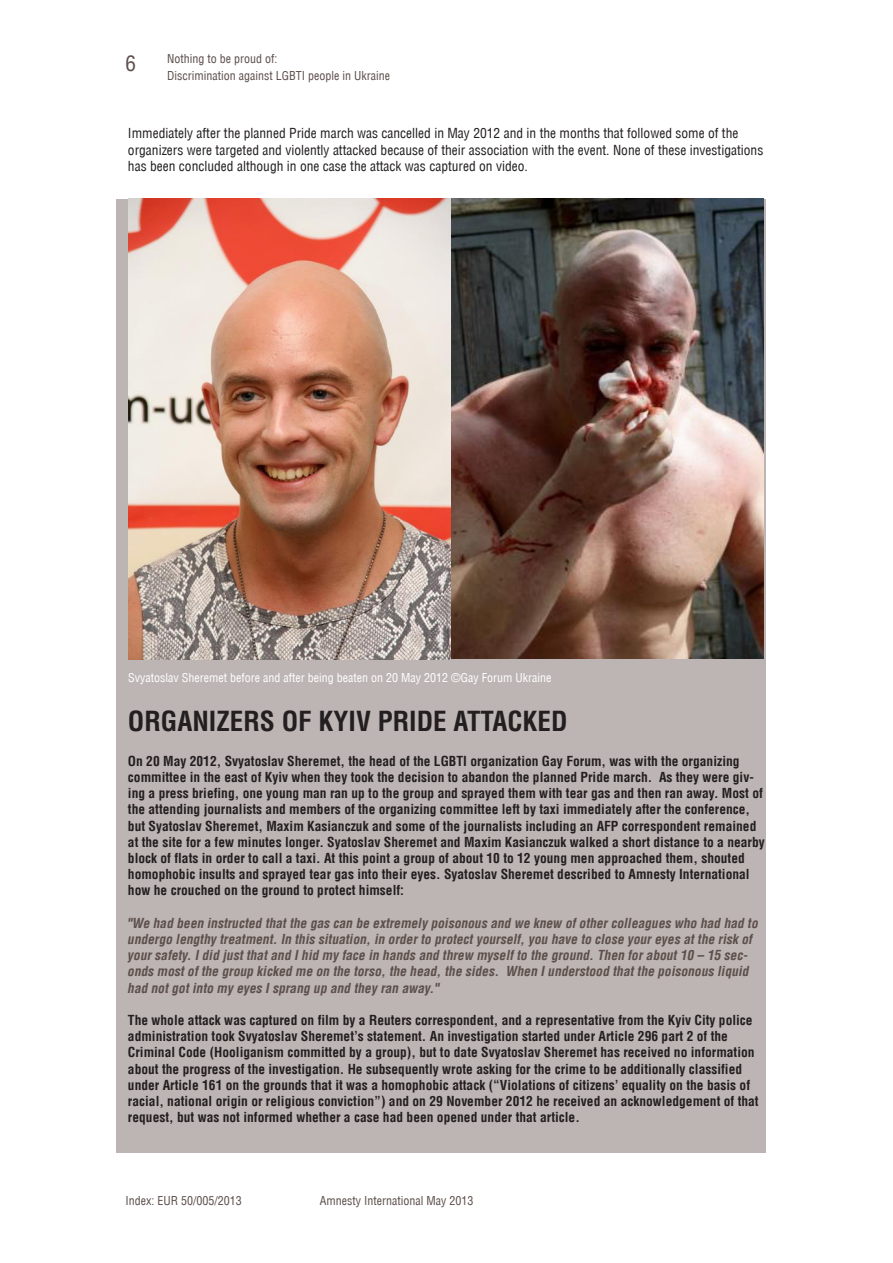
<style>
.page{position:relative;width:893px;height:1263px;background:#fff}
.page>*{position:absolute;margin:0;border:0;box-sizing:border-box;transform-origin:0 0}
.t1{font:700 27px "AG Letterica Condensed";color:#231f20}
.t2{font:21px "AG Letterica Condensed";color:#5d4f4b}
.осн{font:700 13.5px/16.2px "AG Letterica Condensed";color:#231f20}
.осн-2{font:italic 700 13.5px/16.2px "AG Letterica Condensed";color:#5d4f4b}
.осн-3{font:13.5px/16.2px "AG Letterica Condensed";color:#231f20}
.t3{font:12px/16.2px "AG Letterica Condensed";color:#5d4f4b}
.осн-4{font:12px "AG Letterica Condensed";color:#fff}
</style>
<div class="page">
<div style="left:116px;top:199px;width:649px;height:953px;background:#bdb5b3"></div>
<img style="left:128px;top:199px;width:636px;height:460px">
<h2 class="t2" style="left:125px;top:51px;width:12px">6</h2>
<p class="t3" style="left:167px;top:51px;width:224px">Nothing to be proud of:<br>Discrimination against LGBTI people in Ukraine</p>
<p class="осн-3" style="left:128px;top:125px;width:637px">Immediately after the planned Pride march was cancelled in May 2012 and in the months that followed some of the organizers were targeted and violently attacked because of their association with the event. None of these investigations has been concluded although in one case the attack was captured on video.</p>
<p class="осн-4" style="left:128px;top:671px;width:425px">Svyatoslav Sheremet before and after being beaten on 20 May 2012 ©Gay Forum Ukraine</p>
<p class="t1" style="left:128px;top:705px;width:441px">ORGANIZERS OF KYIV PRIDE ATTACKED</p>
<p class="осн" style="left:128px;top:752px;width:638px">On 20 May 2012, Svyatoslav Sheremet, the head of the LGBTI organization Gay Forum, was with the organizing committee in the east of Kyiv when they took the decision to abandon the planned Pride march. As they were giv&shy;ing a press briefing, one young man ran up to the group and sprayed them with tear gas and then ran away. Most of the attending journalists and members of the organizing committee left by taxi immediately after the conference, but Syatoslav Sheremet, Maxim Kasianczuk and some of the journalists including an AFP correspondent remained at the site for a few minutes longer. Syatoslav Sheremet and Maxim Kasianczuk walked a short distance to a nearby block of flats in order to call a taxi. At this point a group of about 10 to 12 young men approached them, shouted homophobic insults and sprayed tear gas into their eyes. Syatoslav Sheremet described to Amnesty International how he crouched on the ground to protect himself:</p>
<p class="осн-2" style="left:128px;top:914px;width:632px">"We had been instructed that the gas can be extremely poisonous and we knew of other colleagues who had had to undergo lengthy treatment. In this situation, in order to protect yourself, you have to close your eyes at the risk of your safety. I did just that and I hid my face in hands and threw myself to the ground. Then for about 10 – 15 sec&shy;onds most of the group kicked me on the torso, the head, the sides. When I understood that the poisonous liquid had not got into my eyes I sprang up and they ran away."</p>
<p class="осн" style="left:128px;top:1012px;width:632px">The whole attack was captured on film by a Reuters correspondent, and a representative from the Kyiv City police administration took Svyatoslav Sheremet’s statement. An investigation started under Article 296 part 2 of the Criminal Code (Hooliganism committed by a group), but to date Svyatoslav Sheremet has received no information about the progress of the investigation. He subsequently wrote asking for the crime to be additionally classified under Article 161 on the grounds that it was a homophobic attack (“Violations of citizens’ equality on the basis of racial, national origin or religious conviction”) and on 29 November 2012 he received an acknowledgement of that request, but was not informed whether a case had been opened under that article.</p>
<p class="t3" style="left:125px;top:1193px;width:118px">Index: EUR 50/005/2013</p>
<p class="t3" style="left:320px;top:1193px;width:155px">Amnesty International May 2013</p>
</div>
